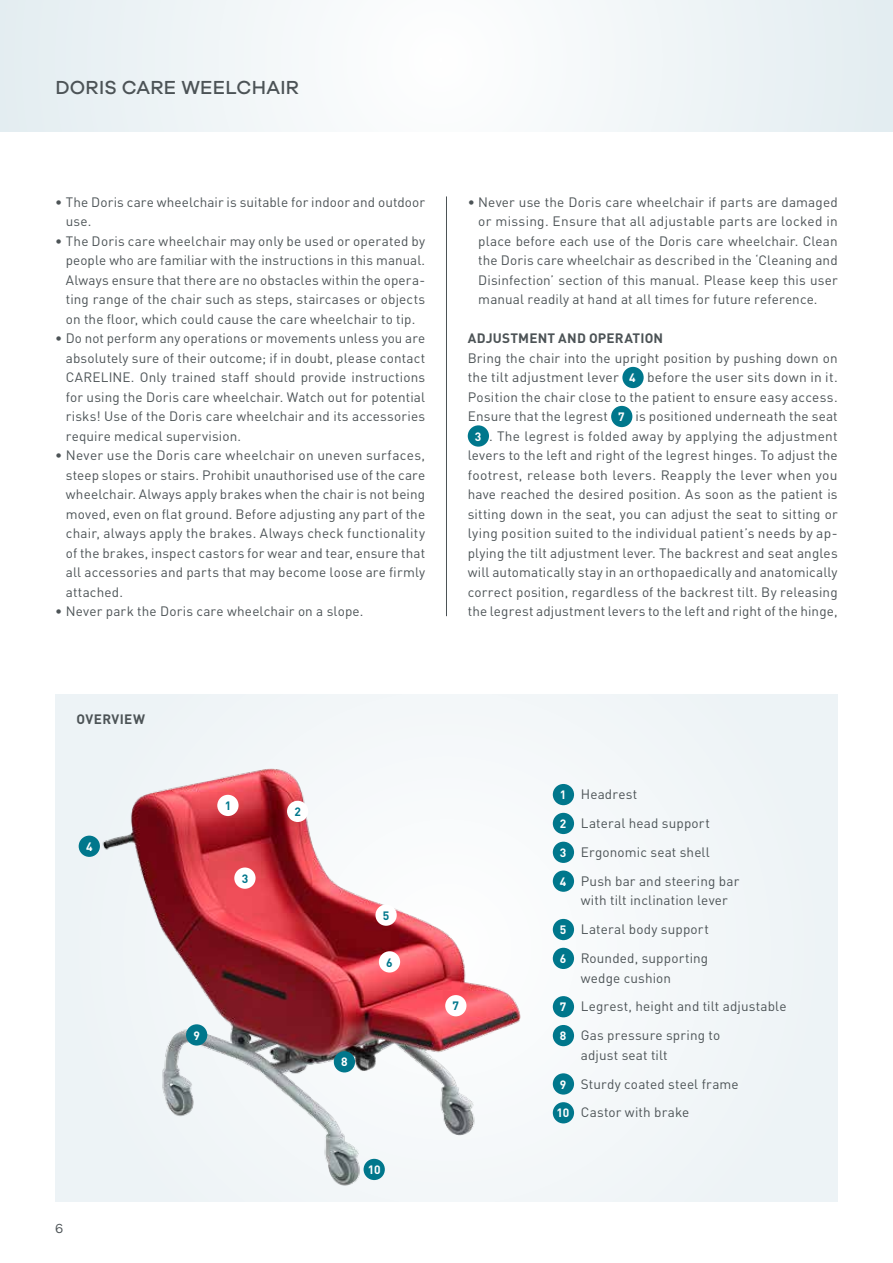
<style>
.page{position:relative;width:893px;height:1263px;background:#fff}
.page>*{position:absolute;margin:0;border:0;box-sizing:border-box;transform-origin:0 0}
.t1{font:500 19.5px "Galano";letter-spacing:.015em;color:#4c5356}
.t2{font:13.5px/19.5px "DIN Pro";letter-spacing:.015em;color:#4c5356}
.t3{font:700 13.5px "DIN Pro";letter-spacing:.015em;color:#4c5356}
.t4{font:13.5px "Galano";color:#4c5356}
.t5{font:700 12px "DIN Pro";color:#00778c}
.t6{font:700 12px "DIN Pro";color:#fff}
.s1{font-weight:700;font-size:12px;color:#fff}
</style>
<div class="page">
<div style="left:0;top:0;width:893px;height:132px;background:#f0f5f7"></div>
<div style="left:55px;top:694px;width:783px;height:507px;background:#edf3f6"></div>
<div style="left:622px;top:367px;width:22px;height:21px;background:#00778c;border-radius:50%"></div>
<div style="left:611px;top:406px;width:21px;height:21px;background:#00778c;border-radius:50%"></div>
<div style="left:468px;top:425px;width:21px;height:22px;background:#00778c;border-radius:50%"></div>
<div style="left:553px;top:784px;width:21px;height:21px;background:#00778c;border-radius:50%"></div>
<div style="left:553px;top:813px;width:21px;height:21px;background:#00778c;border-radius:50%"></div>
<div style="left:553px;top:842px;width:21px;height:21px;background:#00778c;border-radius:50%"></div>
<div style="left:553px;top:870px;width:21px;height:22px;background:#00778c;border-radius:50%"></div>
<div style="left:553px;top:919px;width:21px;height:21px;background:#00778c;border-radius:50%"></div>
<div style="left:553px;top:948px;width:21px;height:21px;background:#00778c;border-radius:50%"></div>
<div style="left:553px;top:996px;width:21px;height:21px;background:#00778c;border-radius:50%"></div>
<div style="left:553px;top:1025px;width:21px;height:21px;background:#00778c;border-radius:50%"></div>
<div style="left:553px;top:1073px;width:21px;height:21px;background:#00778c;border-radius:50%"></div>
<div style="left:553px;top:1102px;width:21px;height:21px;background:#00778c;border-radius:50%"></div>
<hr style="left:446px;top:196px;width:1px;height:420px;background:#4c5356">
<img style="left:55px;top:768px;width:505px;height:434px">
<div style="left:217px;top:795px;width:22px;height:21px;background:#fff;border-radius:50%"></div>
<div style="left:287px;top:801px;width:21px;height:21px;background:#fff;border-radius:50%"></div>
<div style="left:234px;top:867px;width:22px;height:22px;background:#fff;border-radius:50%"></div>
<div style="left:79px;top:836px;width:21px;height:21px;background:#00778c;border-radius:50%"></div>
<div style="left:375px;top:904px;width:22px;height:22px;background:#fff;border-radius:50%"></div>
<div style="left:379px;top:951px;width:21px;height:21px;background:#fff;border-radius:50%"></div>
<div style="left:445px;top:995px;width:21px;height:21px;background:#fff;border-radius:50%"></div>
<div style="left:334px;top:1051px;width:21px;height:21px;background:#00778c;border-radius:50%"></div>
<div style="left:186px;top:1024px;width:21px;height:21px;background:#00778c;border-radius:50%"></div>
<div style="left:364px;top:1159px;width:21px;height:21px;background:#00778c;border-radius:50%"></div>
<h1 class="t1" style="left:55px;top:76px;width:245px">DORIS CARE WEELCHAIR</h1>
<p class="t2" style="left:66px;top:191px;width:361px;text-indent:-11px">• The Doris care wheelchair is suitable for indoor and outdoor use.</p>
<p class="t2" style="left:66px;top:230px;width:361px;text-align:justify;text-indent:-11px">• The Doris care wheelchair may only be used or operated by people who are familiar with the instructions in this manual.<br>Always ensure that there are no obstacles within the opera&shy;ting range of the chair such as steps, staircases or objects on the floor, which could cause the care wheelchair to tip.</p>
<p class="t2" style="left:66px;top:328px;width:361px;text-align:justify;text-indent:-11px">• Do not perform any operations or movements unless you are absolutely sure of their outcome; if in doubt, please contact CARELINE. Only trained staff should provide instructions for using the Doris care wheelchair. Watch out for potential risks! Use of the Doris care wheelchair and its accessories require medical supervision.</p>
<p class="t2" style="left:66px;top:445px;width:361px;text-align:justify;text-indent:-11px">• Never use the Doris care wheelchair on uneven surfaces, steep slopes or stairs. Prohibit unauthorised use of the care wheelchair. Always apply brakes when the chair is not being moved, even on flat ground. Before adjusting any part of the chair, always apply the brakes. Always check functionality of the brakes, inspect castors for wear and tear, ensure that all accessories and parts that may become loose are firmly attached.</p>
<p class="t2" style="left:55px;top:601px;width:310px">• Never park the Doris care wheelchair on a slope.</p>
<p class="t2" style="left:478px;top:191px;width:361px;text-align:justify;text-indent:-11px">• Never use the Doris care wheelchair if parts are damaged or missing. Ensure that all adjustable parts are locked in place before each use of the Doris care wheelchair. Clean the Doris care wheelchair as described in the ‘Cleaning and Disinfection’ section of this manual. Please keep this user manual readily at hand at all times for future reference.</p>
<p class="t3" style="left:468px;top:329px;width:197px">ADJUSTMENT AND OPERATION</p>
<p class="t2" style="left:468px;top:347px;width:371px;text-align:center">Bring the chair into the upright position by pushing down on the tilt adjustment lever <span class="s1">4</span> before the user sits down in it.<br>Position the chair close to the patient to ensure easy access.<br>Ensure that the legrest <span class="s1">7</span> is positioned underneath the seat <span class="s1">3</span> . The legrest is folded away by applying the adjustment levers to the left and right of the legrest hinges. To adjust the footrest, release both levers. Reapply the lever when you have reached the desired position. As soon as the patient is sitting down in the seat, you can adjust the seat to sitting or lying position suited to the individual patient’s needs by ap&shy;plying the tilt adjustment lever. The backrest and seat angles will automatically stay in an orthopaedically and anatomically correct position, regardless of the backrest tilt. By releasing the legrest adjustment levers to the left and right of the hinge,</p>
<p class="t3" style="left:77px;top:710px;width:70px">OVERVIEW</p>
<p class="t6" style="left:86px;top:838px;width:8px">4</p>
<p class="t4" style="left:55px;top:1220px;width:10px">6</p>
<p class="t5" style="left:225px;top:797px;width:8px">1</p>
<p class="t5" style="left:242px;top:870px;width:8px">3</p>
<p class="t6" style="left:193px;top:1027px;width:8px">9</p>
<p class="t5" style="left:294px;top:803px;width:8px">2</p>
<p class="t5" style="left:383px;top:907px;width:8px">5</p>
<p class="t5" style="left:386px;top:954px;width:8px">6</p>
<p class="t6" style="left:341px;top:1054px;width:8px">8</p>
<p class="t6" style="left:368px;top:1161px;width:15px">10</p>
<p class="t5" style="left:453px;top:998px;width:8px">7</p>
<p class="t2" style="left:560px;top:779px;width:181px;line-height:28.8px"><span class="s1">1</span> Headrest<br><span class="s1">2</span> Lateral head support<br><span class="s1">3</span> Ergonomic seat shell<br><span class="s1">4</span> Push bar and steering bar</p>
<p class="t2" style="left:560px;top:885px;width:170px;line-height:28.8px;text-indent:21px">with tilt inclination lever<br><span class="s1">5</span> Lateral body support<br><span class="s1">6</span> Rounded, supporting</p>
<p class="t2" style="left:560px;top:963px;width:228px;line-height:28.8px;text-indent:21px">wedge cushion<br><span class="s1">7</span> Legrest, height and tilt adjustable<br><span class="s1">8</span> Gas pressure spring to</p>
<p class="t2" style="left:556px;top:1040px;width:184px;line-height:28.8px;text-indent:24px">adjust seat tilt<br><span class="s1">9</span> Sturdy coated steel frame<br><span class="s1">10</span> Castor with brake</p>
</div>
